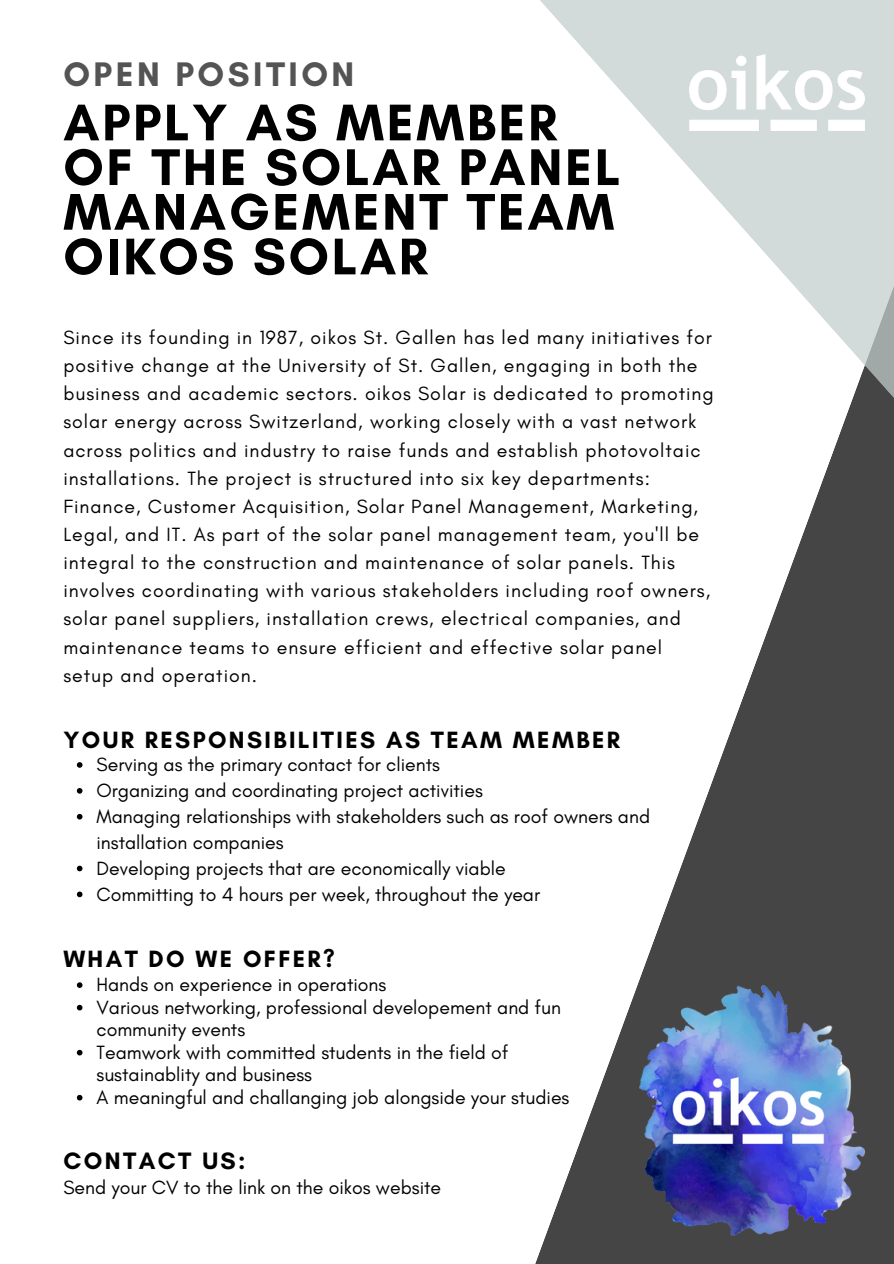
<style>
.page{position:relative;width:894px;height:1264px;background:#fff}
.page>*{position:absolute;margin:0;border:0;box-sizing:border-box;transform-origin:0 0}
.t1{font:700 52.5px/44.7px "Glacial Indifference";letter-spacing:.05em;color:#000}
.t2{font:700 34.65px "Glacial Indifference";letter-spacing:.1em;color:#545454}
.t3{font:700 24.15px "Glacial Indifference";letter-spacing:.1em;color:#000}
.t4{font:700 24px "Glacial Indifference";letter-spacing:.1em;color:#000}
.t5{font:19.5px/28.2px "Glacial Indifference";letter-spacing:.05em;color:#000}
.t6{font:19.5px/22.5px "Glacial Indifference";color:#000}
</style>
<div class="page">
<svg style="left:535px;top:470px;width:358px;height:793px"></svg>
<svg style="left:540px;top:0;width:353px;height:470px"></svg>
<img style="left:689px;top:54px;width:175px;height:77px">
<img style="left:639px;top:985px;width:225px;height:250px">
<svg style="left:77px;top:762px;width:5px;height:5px"></svg>
<svg style="left:77px;top:788px;width:5px;height:5px"></svg>
<svg style="left:77px;top:814px;width:5px;height:5px"></svg>
<svg style="left:77px;top:865px;width:5px;height:6px"></svg>
<svg style="left:77px;top:891px;width:5px;height:6px"></svg>
<svg style="left:77px;top:982px;width:5px;height:5px"></svg>
<svg style="left:77px;top:1004px;width:5px;height:6px"></svg>
<svg style="left:77px;top:1049px;width:5px;height:6px"></svg>
<svg style="left:77px;top:1094px;width:5px;height:6px"></svg>
<p class="t2" style="left:63px;top:53px;width:292px">OPEN POSITION</p>
<h3 class="t1" style="left:63px;top:100px;width:558px">APPLY AS MEMBER<br>OF THE SOLAR PANEL<br>MANAGEMENT TEAM<br>OIKOS SOLAR</h3>
<h1 class="t5" style="left:63px;top:323px;width:651px">Since its founding in 1987, oikos St. Gallen has led many initiatives for positive change at the University of St. Gallen, engaging in both the business and academic sectors. oikos Solar is dedicated to promoting solar energy across Switzerland, working closely with a vast network across politics and industry to raise funds and establish photovoltaic installations. The project is structured into six key departments:<br>Finance, Customer Acquisition, Solar Panel Management, Marketing, Legal, and IT. As part of the solar panel management team, you'll be integral to the construction and maintenance of solar panels. This involves coordinating with various stakeholders including roof owners, solar panel suppliers, installation crews, electrical companies, and maintenance teams to ensure efficient and effective solar panel setup and operation.</h1>
<p class="t4" style="left:63px;top:724px;width:558px">YOUR RESPONSIBILITIES AS TEAM MEMBER</p>
<p class="t6" style="left:96px;top:753px;width:345px">Serving as the primary contact for clients</p>
<h3 class="t6" style="left:96px;top:779px;width:388px">Organizing and coordinating project activities</h3>
<p class="t6" style="left:96px;top:803px;width:555px;line-height:25.8px">Managing relationships with stakeholders such as roof owners and installation companies</p>
<p class="t6" style="left:96px;top:856px;width:410px">Developing projects that are economically viable</p>
<p class="t6" style="left:96px;top:882px;width:445px">Committing to 4 hours per week, throughout the year</p>
<p class="t4" style="left:63px;top:943px;width:273px">WHAT DO WE OFFER?</p>
<p class="t6" style="left:96px;top:973px;width:291px">Hands on experience in operations</p>
<h3 class="t6" style="left:96px;top:995px;width:466px">Various networking, professional developement and fun community events</h3>
<p class="t6" style="left:96px;top:1040px;width:413px">Teamwork with committed students in the field of sustainablity and business</p>
<p class="t6" style="left:96px;top:1085px;width:474px">A meaningful and challanging job alongside your studies</p>
<p class="t3" style="left:63px;top:1146px;width:184px">CONTACT US:</p>
<p class="t6" style="left:63px;top:1175px;width:379px">Send your CV to the link on the oikos website</p>
</div>
